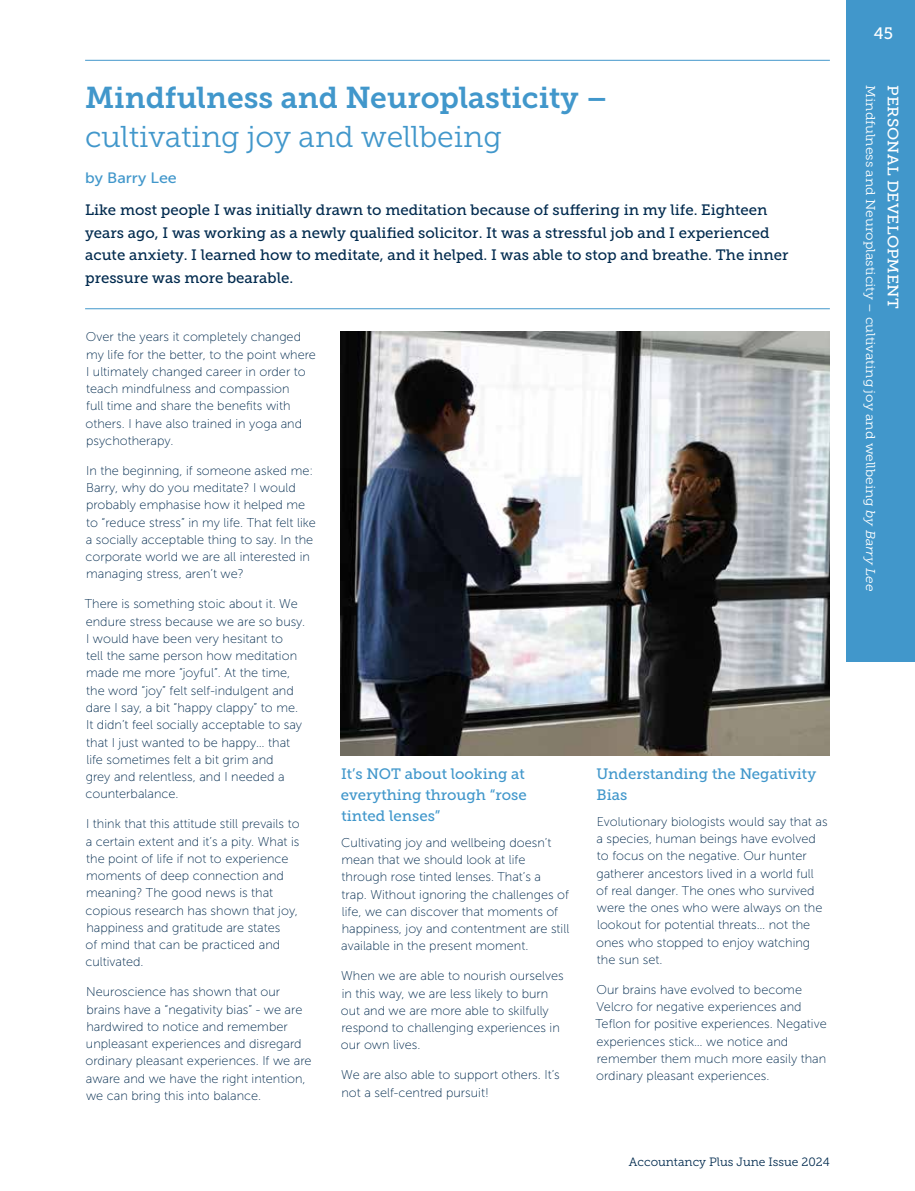
<style>
.page{position:relative;width:915px;height:1191px;background:#fff}
.page>*{position:absolute;margin:0;border:0;box-sizing:border-box;transform-origin:0 0}
.t1{font:30px "Museo Slab 700";color:#4197cb}
.t2{font:30px "Museo Slab 300";color:#4197cb}
.t3{font:16.5px "Museo Slab 500";color:#fff}
.t4{font:15px/22.5px "Museo Slab 500";color:#002a4e}
.t5{font:15px/21px "Museo Slab 500";color:#4197cb;text-align:justify}
.t6{font:15px "Museo Slab 500";letter-spacing:.01em;color:#fff;scale:1.07 1}
.t7{font:15px "Museo Sans 500";color:#4197cb;scale:1.07 1}
.t8{font:12.75px/17.2px "Museo Sans 100";color:#002a4e}
.t9{font:12.75px "Museo Slab 300";color:#fff;scale:1.07 1}
.t10{font:12px "Museo Slab 300";color:#002a4e}
.s1{font-style:italic}
</style>
<div class="page">
<hr style="left:85px;top:60px;width:744px;height:1px;background:#4197cb">
<hr style="left:85px;top:308px;width:744px;height:1px;background:#4197cb">
<div style="left:846px;top:0;width:68px;height:661px;background:#4197cb"></div>
<img style="left:340px;top:332px;width:489px;height:423px">
<h1 class="t1" style="left:85px;top:81px;width:524px">Mindfulness and Neuroplasticity –</h1>
<h1 class="t2" style="left:85px;top:120px;width:418px">cultivating joy and wellbeing</h1>
<p class="t7" style="left:85px;top:170px;width:87px">by Barry Lee</p>
<p class="t4" style="left:85px;top:199px;width:704px">Like most people I was initially drawn to meditation because of suffering in my life. Eighteen years ago, I was working as a newly qualified solicitor. It was a stressful job and I experienced acute anxiety. I learned how to meditate, and it helped. I was able to stop and breathe. The inner pressure was more bearable.</p>
<p class="t8" style="left:85px;top:328px;width:232px">Over the years it completely changed my life for the better, to the point where I ultimately changed career in order to teach mindfulness and compassion<br>full time and share the benefits with others. I have also trained in yoga and psychotherapy.</p>
<p class="t8" style="left:85px;top:462px;width:232px">In the beginning, if someone asked me:<br>Barry, why do you meditate? I would probably emphasise how it helped me to “reduce stress” in my life. That felt like a socially acceptable thing to say. In the corporate world we are all interested in managing stress, aren’t we?</p>
<p class="t8" style="left:85px;top:595px;width:222px">There is something stoic about it. We endure stress because we are so busy.<br>I would have been very hesitant to<br>tell the same person how meditation made me more “joyful”. At the time, the word “joy” felt self-indulgent and dare I say, a bit “happy clappy” to me.<br>It didn’t feel socially acceptable to say that I just wanted to be happy… that life sometimes felt a bit grim and<br>grey and relentless, and I needed a counterbalance.</p>
<p class="t8" style="left:85px;top:815px;width:215px">I think that this attitude still prevails to a certain extent and it’s a pity. What is the point of life if not to experience moments of deep connection and meaning? The good news is that copious research has shown that joy, happiness and gratitude are states<br>of mind that can be practiced and cultivated.</p>
<p class="t8" style="left:85px;top:983px;width:227px">Neuroscience has shown that our brains have a “negativity bias” - we are hardwired to notice and remember unpleasant experiences and disregard ordinary pleasant experiences. If we are aware and we have the right intention, we can bring this into balance.</p>
<p class="t5" style="left:341px;top:763px;width:187px">It’s NOT about looking at everything through “rose tinted lenses”</p>
<p class="t8" style="left:341px;top:834px;width:229px">Cultivating joy and wellbeing doesn’t mean that we should look at life through rose tinted lenses. That’s a<br>trap. Without ignoring the challenges of life, we can discover that moments of happiness, joy and contentment are still available in the present moment.</p>
<p class="t8" style="left:341px;top:967px;width:224px">When we are able to nourish ourselves in this way, we are less likely to burn out and we are more able to skilfully respond to challenging experiences in our own lives.</p>
<p class="t8" style="left:341px;top:1066px;width:220px">We are also able to support others. It’s not a self-centred pursuit!</p>
<p class="t5" style="left:596px;top:763px;width:221px">Understanding the Negativity<br>Bias</p>
<p class="t8" style="left:596px;top:813px;width:233px">Evolutionary biologists would say that as a species, human beings have evolved to focus on the negative. Our hunter gatherer ancestors lived in a world full of real danger. The ones who survived were the ones who were always on the lookout for potential threats… not the ones who stopped to enjoy watching the sun set.</p>
<p class="t8" style="left:595px;top:981px;width:233px">Our brains have evolved to become Velcro for negative experiences and Teflon for positive experiences. Negative experiences stick… we notice and remember them much more easily than ordinary pleasant experiences.</p>
<p class="t10" style="left:628px;top:1155px;width:202px">Accountancy Plus June Issue 2024</p>
<p class="t3" style="left:873px;top:24px;width:21px">45</p>
<p class="t9" style="left:877px;top:85px;width:474px;rotate:90deg">Mindfulness and Neuroplasticity – cultivating joy and wellbeing <span class="s1">by Barry Lee</span></p>
<p class="t6" style="left:901px;top:85px;width:210px;rotate:90deg">PERSONAL DEVELOPMENT</p>
</div>
